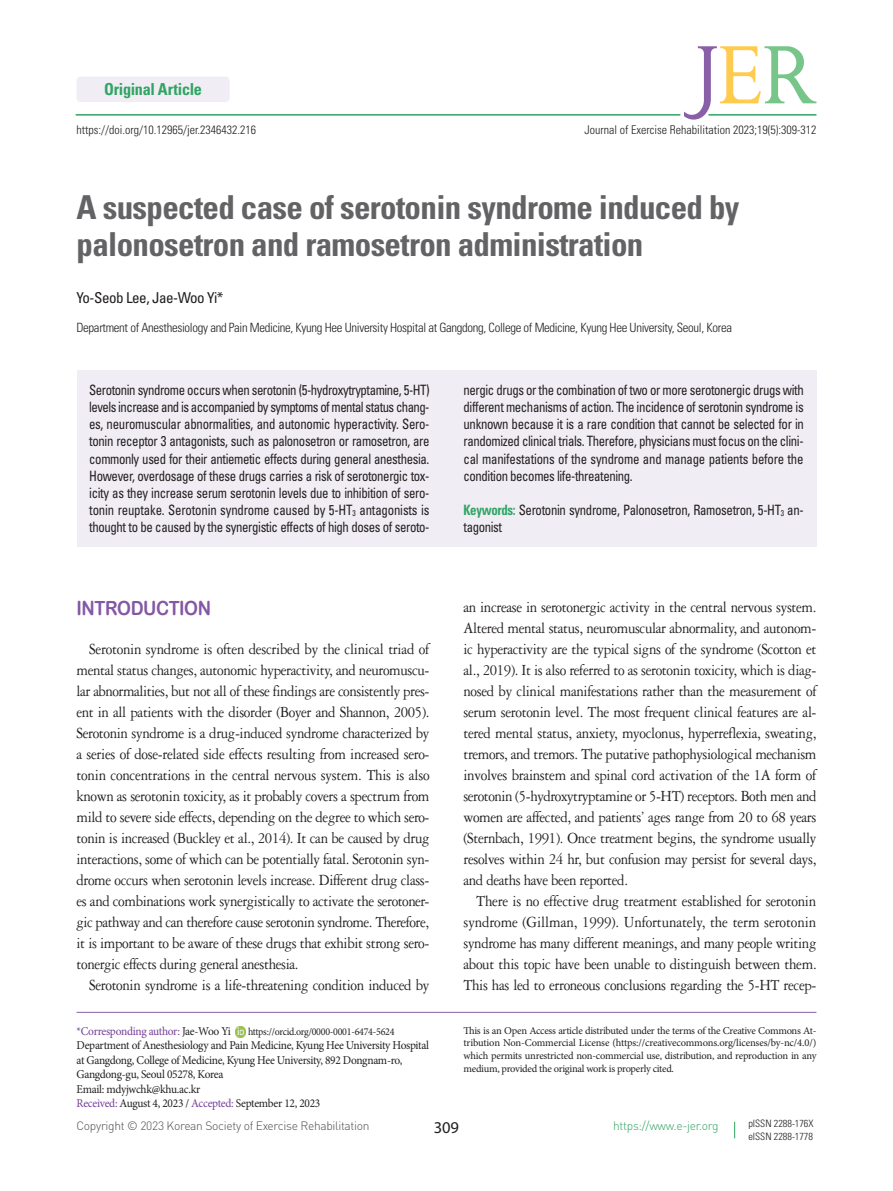
<style>
.page{position:relative;width:893px;height:1191px;background:#fff}
.page>*{position:absolute;margin:0;border:0;box-sizing:border-box;transform-origin:0 0}
.제목{font:700 condensed 33px/36.8px "Univers LT Std";letter-spacing:-.02em;color:#636366}
.본문_대제목{font:19.5px "Arial Rounded MT Bold";letter-spacing:-.025em;color:#8458a4;scale:.9 1}
.본문_영문{font:16.5px/21px "Garamond 3 LT Std";letter-spacing:-.025em;color:#231f20;text-align:justify;scale:.9 1}
.t1{font:700 condensed 16.5px "Univers LT Std";letter-spacing:-.02em;color:#30a463}
.t2{font:16.5px "Myriad Pro";color:#231f20}
.저자{font:condensed 15px "Univers LT Std";letter-spacing:-.03em;color:#231f20}
.t3{font:condensed 14.25px/17.1px "Univers LT Std";letter-spacing:-.03em;color:#231f20;text-align:justify;scale:.9 1}
.저자소속{font:300 condensed 12.75px "Univers LT Std";letter-spacing:-.025em;color:#231f20}
.교신저자{font:12px/14.4px "Minion Pro";letter-spacing:-.025em;color:#231f20;scale:.95 1}
.doi_단락{font:300 condensed 12px "Univers LT Std";color:#231f20}
.t4{font:300 12px "DIN Pro";letter-spacing:-.025em;color:#4b4c4d}
.교신저자-2{font:12px "Minion Pro";letter-spacing:-.03em;color:#753e98;scale:.95 1}
.t5{font:300 12px "DIN Pro";letter-spacing:-.025em;color:#30a463}
.교신저자-3{font:10.5px/12.6px "Minion Pro";letter-spacing:-.025em;color:#231f20;text-align:justify}
.교신저자-4{font:10.5px "Minion Pro";letter-spacing:-.025em;color:#231f20;scale:.95 1}
.t6{font:300 condensed 10.2px "Univers LT Std";color:#231f20}
.s1{font-size:8.25px}
.s2{font-weight:700;color:#30a463}
.s3{color:#231f20}
.s4{color:#753e98}
</style>
<div class="page">
<hr style="left:77px;top:1012px;width:739px;height:1px;background:#895fa8">
<svg style="left:734px;top:1121px;width:1px;height:17px"></svg>
<svg style="left:235px;top:1026px;width:11px;height:11px"></svg>
<div style="left:77px;top:370px;width:739px;height:177px;background:#f0edf5"></div>
<div style="left:77px;top:77px;width:153px;height:25px;background:#f0edf5;border-radius:4px"></div>
<hr style="left:76px;top:114px;width:604px;height:2px;background:#30a463">
<svg style="left:684px;top:46px;width:132px;height:74px"></svg>
<p class="t1" style="left:104px;top:79px;width:99px">Original Article</p>
<p class="doi_단락" style="left:77px;top:123px;width:181px">https://doi.org/10.12965/jer.2346432.216</p>
<p class="doi_단락" style="left:585px;top:123px;width:233px">Journal of Exercise Rehabilitation 2023;19(5):309-312</p>
<p class="제목" style="left:77px;top:188px;width:665px">A suspected case of serotonin syndrome induced by palonosetron and ramosetron administration</p>
<p class="저자" style="left:77px;top:288px;width:149px">Yo-Seob Lee, Jae-Woo Yi*</p>
<p class="저자소속" style="left:77px;top:320px;width:657px">Department of Anesthesiology and Pain Medicine, Kyung Hee University Hospital at Gangdong, College of Medicine, Kyung Hee University, Seoul, Korea</p>
<p class="t3" style="left:89px;top:381px;width:380px">Serotonin syndrome occurs when serotonin (5-hydroxytryptamine, 5-HT) levels increase and is accompanied by symptoms of mental status chang&shy;es, neuromuscular abnormalities, and autonomic hyperactivity. Sero&shy;tonin receptor 3 antagonists, such as palonosetron or ramosetron, are commonly used for their antiemetic effects during general anesthesia.<br>However, overdosage of these drugs carries a risk of serotonergic tox&shy;icity as they increase serum serotonin levels due to inhibition of sero&shy;tonin reuptake. Serotonin syndrome caused by 5-HT<span class="s1">3</span> antagonists is thought to be caused by the synergistic effects of high doses of seroto-</p>
<p class="t3" style="left:463px;top:381px;width:380px">nergic drugs or the combination of two or more serotonergic drugs with different mechanisms of action. The incidence of serotonin syndrome is unknown because it is a rare condition that cannot be selected for in randomized clinical trials. Therefore, physicians must focus on the clini&shy;cal manifestations of the syndrome and manage patients before the condition becomes life-threatening.</p>
<p class="t3" style="left:463px;top:501px;width:379px"><span class="s2">Keywords:</span> Serotonin syndrome, Palonosetron, Ramosetron, 5-HT<span class="s1">3</span> an&shy;tagonist</p>
<p class="본문_대제목" style="left:77px;top:596px;width:151px">INTRODUCTION</p>
<p class="본문_영문" style="left:77px;top:638px;width:394px;text-indent:13px">Serotonin syndrome is often described by the clinical triad of mental status changes, autonomic hyperactivity, and neuromuscu&shy;lar abnormalities, but not all of these findings are consistently pres&shy;ent in all patients with the disorder (Boyer and Shannon, 2005).<br>Serotonin syndrome is a drug-induced syndrome characterized by a series of dose-related side effects resulting from increased sero&shy;tonin concentrations in the central nervous system. This is also known as serotonin toxicity, as it probably covers a spectrum from mild to severe side effects, depending on the degree to which sero&shy;tonin is increased (Buckley et al., 2014). It can be caused by drug interactions, some of which can be potentially fatal. Serotonin syn&shy;drome occurs when serotonin levels increase. Different drug class&shy;es and combinations work synergistically to activate the serotoner&shy;gic pathway and can therefore cause serotonin syndrome. Therefore, it is important to be aware of these drugs that exhibit strong sero&shy;tonergic effects during general anesthesia.</p>
<p class="본문_영문" style="left:89px;top:974px;width:379px">Serotonin syndrome is a life-threatening condition induced by</p>
<p class="교신저자-2" style="left:77px;top:1023px;width:164px">*Corresponding author: <span class="s3">Jae-Woo Yi</span></p>
<p class="교신저자-4" style="left:248px;top:1024px;width:156px">https://orcid.org/0000-0001-6474-5624</p>
<p class="교신저자" style="left:77px;top:1038px;width:373px">Department of Anesthesiology and Pain Medicine, Kyung Hee University Hospital at Gangdong, College of Medicine, Kyung Hee University, 892 Dongnam-ro,<br>Gangdong-gu, Seoul 05278, Korea</p>
<p class="교신저자" style="left:77px;top:1081px;width:132px">Email: mdyjwchk@khu.ac.kr</p>
<p class="교신저자" style="left:77px;top:1096px;width:258px"><span class="s4">Received:</span> August 4, 2023 / <span class="s4">Accepted:</span> September 12, 2023</p>
<p class="본문_영문" style="left:463px;top:596px;width:394px">an increase in serotonergic activity in the central nervous system.<br>Altered mental status, neuromuscular abnormality, and autonom&shy;ic hyperactivity are the typical signs of the syndrome (Scotton et al., 2019). It is also referred to as serotonin toxicity, which is diag&shy;nosed by clinical manifestations rather than the measurement of serum serotonin level. The most frequent clinical features are al&shy;tered mental status, anxiety, myoclonus, hyperreflexia, sweating, tremors, and tremors. The putative pathophysiological mechanism involves brainstem and spinal cord activation of the 1A form of serotonin (5-hydroxytryptamine or 5-HT) receptors. Both men and women are affected, and patients’ ages range from 20 to 68 years (Sternbach, 1991). Once treatment begins, the syndrome usually resolves within 24 hr, but confusion may persist for several days, and deaths have been reported.</p>
<p class="본문_영문" style="left:463px;top:890px;width:394px;text-indent:13px">There is no effective drug treatment established for serotonin syndrome (Gillman, 1999). Unfortunately, the term serotonin syndrome has many different meanings, and many people writing about this topic have been unable to distinguish between them.<br>This has led to erroneous conclusions regarding the 5-HT recep-</p>
<p class="교신저자-3" style="left:463px;top:1024px;width:355px">This is an Open Access article distributed under the terms of the Creative Commons At&shy;tribution Non-Commercial License (https://creativecommons.org/licenses/by-nc/4.0/) which permits unrestricted non-commercial use, distribution, and reproduction in any medium, provided the original work is properly cited.</p>
<p class="t4" style="left:77px;top:1118px;width:295px">Copyright © 2023 Korean Society of Exercise Rehabilitation</p>
<p class="t5" style="left:613px;top:1118px;width:107px">https://www.e-jer.org</p>
<p class="t6" style="left:748px;top:1117px;width:67px">pISSN 2288-176X</p>
<p class="t6" style="left:748px;top:1129px;width:66px">eISSN 2288-1778</p>
<p class="t2" style="left:434px;top:1116px;width:27px">309</p>
</div>
